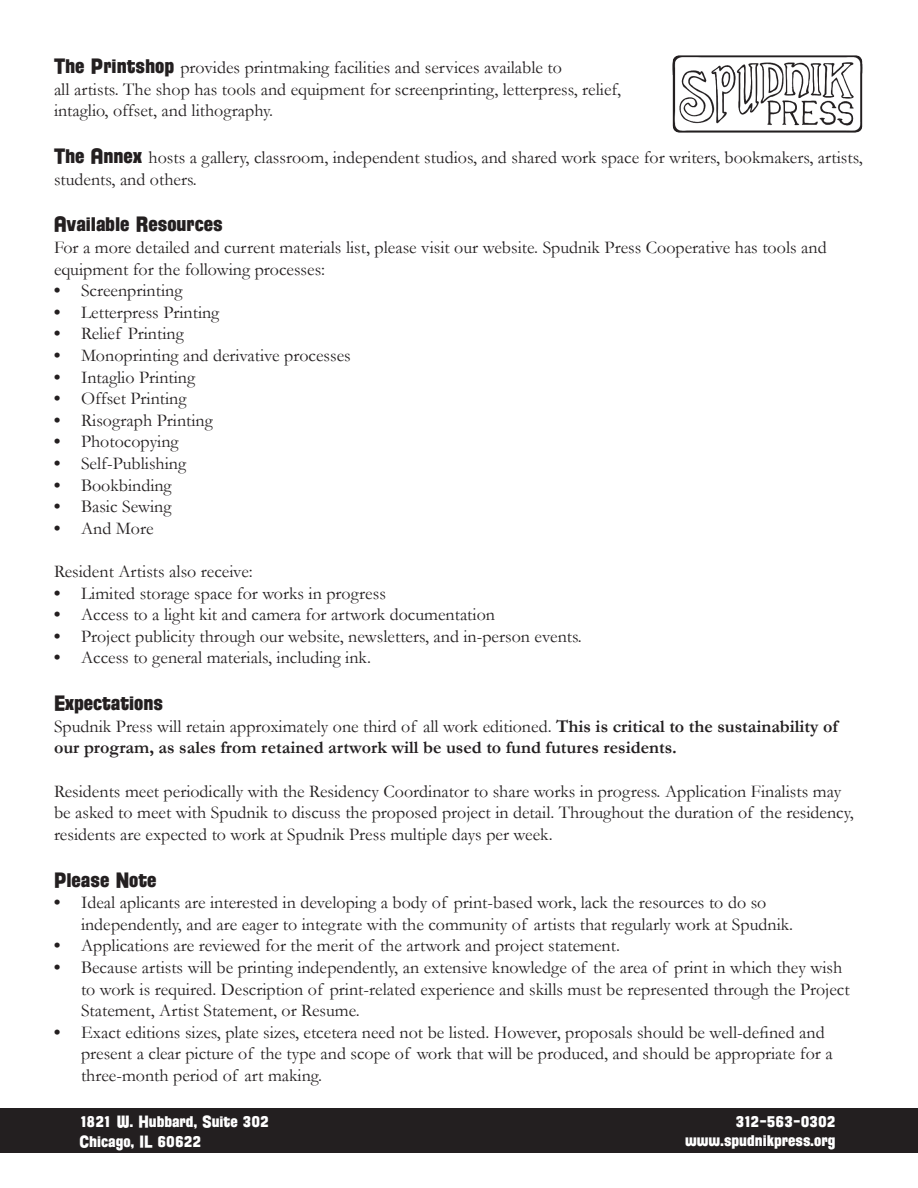
<style>
.page{position:relative;width:918px;height:1188px;background:#fff}
.page>*{position:absolute;margin:0;border:0;box-sizing:border-box;transform-origin:0 0}
.t1{font:21px "Florida Project Phase One";color:#231f20}
.t2{font:18px/21.6px "Garamond";color:#231f20}
.t3{font:700 18px/21.6px "Garamond";color:#231f20}
.t4{font:16.5px/19.8px "Florida Project Phase One";color:#fff;text-align:right}
.s1{font-family:"Florida Project Phase One";font-size:21px}
.s2{font-family:"Times"}
.s3{font-weight:400}
</style>
<div class="page">
<img style="left:672px;top:55px;width:191px;height:78px">
<div style="left:0;top:1108px;width:918px;height:45px;background:#231f20"></div>
<p class="t2" style="left:54px;top:56px;width:509px"><span class="s1">The Printshop</span> provides printmaking facilities and services available to</p>
<p class="t2" style="left:54px;top:78px;width:569px">all artists. The shop has tools and equipment for screenprinting, letterpress, relief,</p>
<p class="t2" style="left:54px;top:100px;width:221px">intaglio, offset, and lithography.</p>
<p class="t2" style="left:54px;top:146px;width:810px"><span class="s1">The Annex</span> hosts a gallery, classroom, independent studios, and shared work space for writers, bookmakers, artists, students, and others.</p>
<p class="t1" style="left:54px;top:211px;width:170px">Available Resources</p>
<p class="t2" style="left:54px;top:236px;width:774px">For a more detailed and current materials list, please visit our website. Spudnik Press Cooperative has tools and equipment for the following processes:</p>
<p class="t2" style="left:54px;top:280px;width:130px"><span class="s2">•</span> Screenprinting</p>
<p class="t2" style="left:54px;top:301px;width:167px"><span class="s2">•</span> Letterpress Printing</p>
<p class="t2" style="left:54px;top:323px;width:131px"><span class="s2">•</span> Relief Printing</p>
<p class="t2" style="left:54px;top:344px;width:298px"><span class="s2">•</span> Monoprinting and derivative processes</p>
<p class="t2" style="left:54px;top:366px;width:143px"><span class="s2">•</span> Intaglio Printing</p>
<p class="t2" style="left:54px;top:388px;width:134px"><span class="s2">•</span> Offset Printing</p>
<p class="t2" style="left:54px;top:409px;width:160px"><span class="s2">•</span> Risograph Printing</p>
<p class="t2" style="left:54px;top:431px;width:126px"><span class="s2">•</span> Photocopying</p>
<p class="t2" style="left:54px;top:452px;width:134px"><span class="s2">•</span> Self-Publishing</p>
<p class="t2" style="left:54px;top:474px;width:119px"><span class="s2">•</span> Bookbinding</p>
<p class="t2" style="left:54px;top:496px;width:119px"><span class="s2">•</span> Basic Sewing</p>
<p class="t2" style="left:54px;top:517px;width:101px"><span class="s2">•</span> And More</p>
<p class="t2" style="left:54px;top:560px;width:200px">Resident Artists also receive:</p>
<p class="t2" style="left:54px;top:582px;width:333px"><span class="s2">•</span> Limited storage space for works in progress</p>
<p class="t2" style="left:54px;top:604px;width:443px"><span class="s2">•</span> Access to a light kit and camera for artwork documentation</p>
<p class="t2" style="left:54px;top:625px;width:529px"><span class="s2">•</span> Project publicity through our website, newsletters, and in-person events.</p>
<p class="t2" style="left:54px;top:647px;width:318px"><span class="s2">•</span> Access to general materials, including ink.</p>
<p class="t1" style="left:54px;top:689px;width:110px">Expectations</p>
<p class="t3" style="left:54px;top:715px;width:785px"><span class="s3">Spudnik Press will retain approximately one third of all work editioned.</span> This is critical to the sustainability of our program, as sales from retained artwork will be used to fund futures residents.</p>
<p class="t2" style="left:54px;top:780px;width:801px">Residents meet periodically with the Residency Coordinator to share works in progress. Application Finalists may be asked to meet with Spudnik to discuss the proposed project in detail. Throughout the duration of the residency, residents are expected to work at Spudnik Press multiple days per week.</p>
<p class="t1" style="left:54px;top:866px;width:104px">Please Note</p>
<p class="t2" style="left:81px;top:892px;width:714px;text-indent:-27px"><span class="s2">•</span> Ideal aplicants are interested in developing a body of print-based work, lack the resources to do so independently, and are eager to integrate with the community of artists that regularly work at Spudnik.</p>
<p class="t2" style="left:54px;top:935px;width:567px"><span class="s2">•</span> Applications are reviewed for the merit of the artwork and project statement.</p>
<p class="t2" style="left:81px;top:956px;width:770px;text-indent:-27px"><span class="s2">•</span> Because artists will be printing independently, an extensive knowledge of the area of print in which they wish to work is required. Description of print-related experience and skills must be represented through the Project<br>Statement, Artist Statement, or Resume.</p>
<p class="t2" style="left:81px;top:1021px;width:753px;text-indent:-27px"><span class="s2">•</span> Exact editions sizes, plate sizes, etcetera need not be listed. However, proposals should be well-defined and present a clear picture of the type and scope of work that will be produced, and should be appropriate for a three-month period of art making.</p>
<p class="t4" style="left:80px;top:1111px;width:191px">1821 W. Hubbard, Suite 302</p>
<p class="t4" style="left:80px;top:1131px;width:123px">Chicago, IL 60622</p>
<p class="t4" style="left:685px;top:1111px;width:152px">312-563-0302 www.spudnikpress.org</p>
</div>
